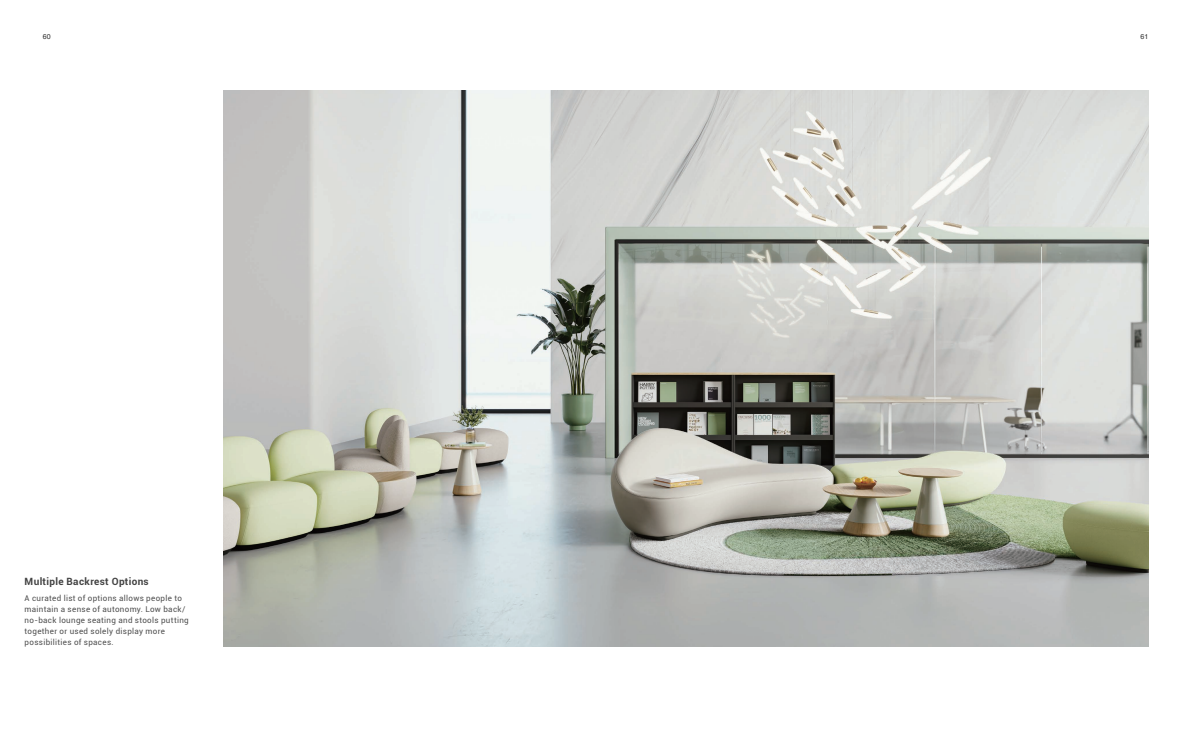
<style>
.page{position:relative;width:1191px;height:738px;background:#fff}
.page>*{position:absolute;margin:0;border:0;box-sizing:border-box;transform-origin:0 0}
.t1{font:700 10px "Roboto";letter-spacing:.03em;color:#434343}
.t2{font:8px/11px "Roboto";letter-spacing:.04em;color:#4e4e4e}
.t3{font:7px "Helvetica";color:#2e2e2e}
</style>
<div class="page">
<img style="left:223px;top:91px;width:925px;height:555px">
<p class="t3" style="left:43px;top:32px;width:9px">60</p>
<p class="t3" style="left:1140px;top:32px;width:9px">61</p>
<p class="t1" style="left:25px;top:573px;width:126px">Multiple Backrest Options</p>
<p class="t2" style="left:25px;top:592px;width:166px">A curated list of options allows people to maintain a sense of autonomy. Low back/ no-back lounge seating and stools putting together or used solely display more possibilities of spaces.</p>
</div>
